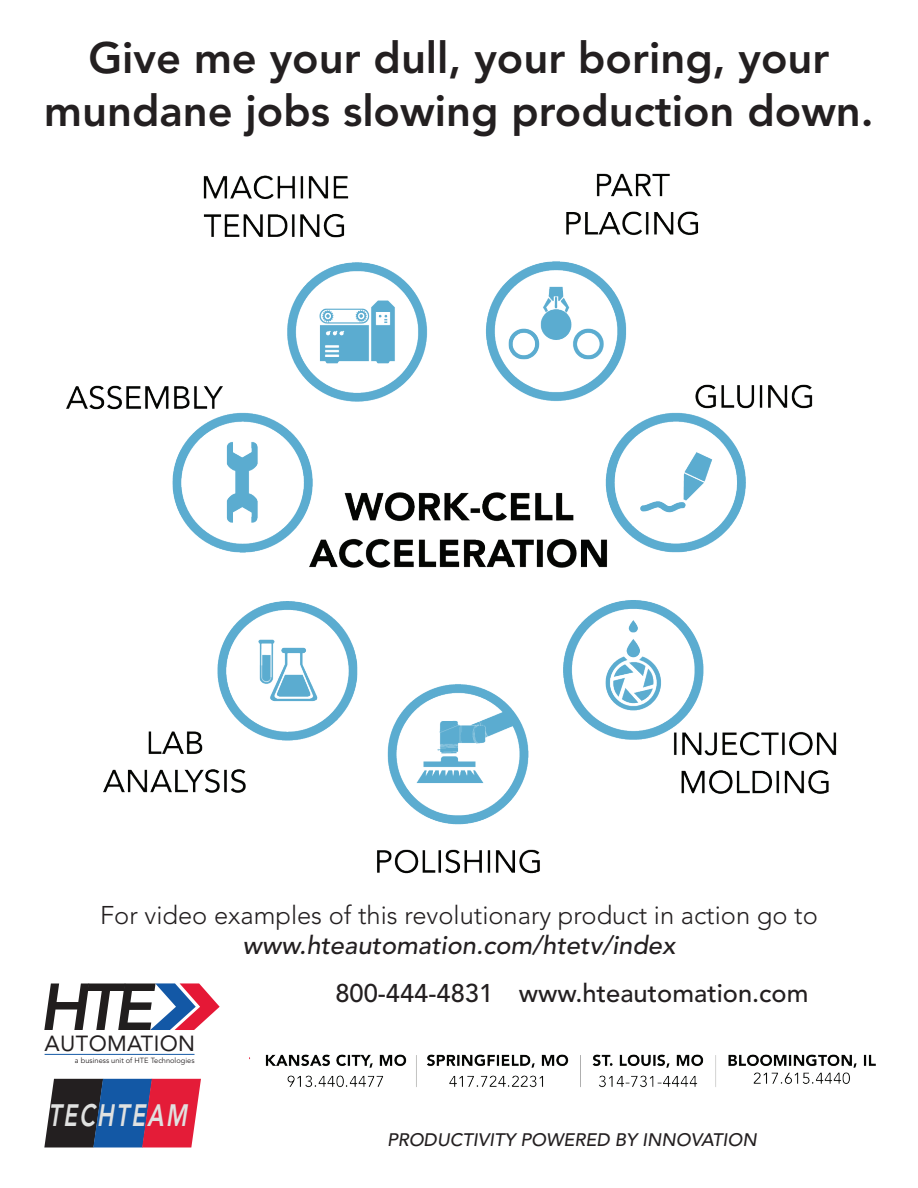
<style>
.page{position:relative;width:918px;height:1188px;background:#fff}
.page>*{position:absolute;margin:0;border:0;box-sizing:border-box;transform-origin:0 0}
.t1{font:800 43.5px/52.2px "Avenir LT Std";color:#231f20;text-align:center}
.t2{font:italic 800 30.75px "Avenir LT Std";letter-spacing:.1em;color:#e0e1e0;scale:.73 1}
.t3{font:300 25.5px "Avenir LT Std";color:#231f20}
.t4{font:500 25.5px "Avenir LT Std";color:#231f20}
.t5{font:italic 500 25.5px "Avenir LT Std";color:#231f20}
.t6{font:21.75px "Avenir LT Std";letter-spacing:.015em;color:#231f20}
.t7{font:italic 500 18px "Avenir LT Std";color:#231f20}
.t8{font:7.5px "Avenir LT Std";color:#231f20}
</style>
<div class="page">
<svg style="left:44px;top:988px;width:176px;height:42px"></svg>
<hr style="left:45px;top:1054px;width:150px;height:1px;background:#1559a6">
<img style="left:265px;top:1054px;width:611px;height:34px">
<svg style="left:44px;top:1079px;width:157px;height:68px;background:#683e5f"></svg>
<img style="left:50px;top:173px;width:787px;height:815px">
<p class="t1" style="left:44px;top:32px;width:831px">Give me your dull, your boring, your mundane jobs slowing production down.</p>
<p class="t3" style="left:100px;top:900px;width:719px">For video examples of this revolutionary product in action go to</p>
<p class="t5" style="left:243px;top:931px;width:434px">www.hteautomation.com/htetv/index</p>
<p class="t6" style="left:45px;top:1030px;width:152px">AUTOMATION</p>
<p class="t8" style="left:75px;top:1056px;width:121px">a business unit of HTE Technologies</p>
<p class="t2" style="left:48px;top:1097px;width:191px">TECHTEAM</p>
<p class="t4" style="left:335px;top:978px;width:475px">800-444-4831 www.hteautomation.com</p>
<p class="t7" style="left:387px;top:1129px;width:371px">PRODUCTIVITY POWERED BY INNOVATION</p>
</div>
